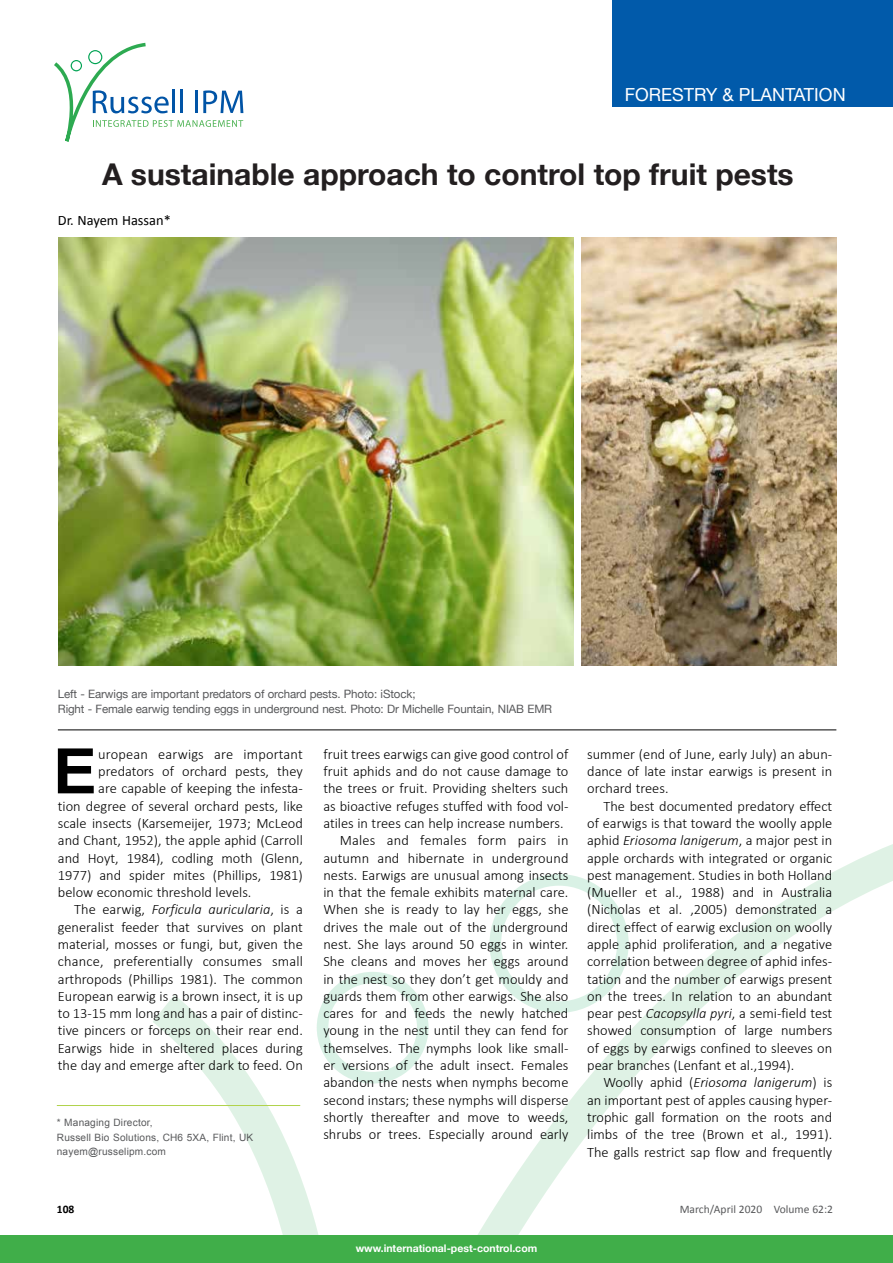
<style>
.page{position:relative;width:893px;height:1263px;background:#fff}
.page>*{position:absolute;margin:0;border:0;box-sizing:border-box;transform-origin:0 0}
.t1{font:700 62.7px "Arial";color:#000;scale:1.05 1}
.t2{font:700 34.65px "Calibri";color:#000}
.t3{font:700 30px "Helvetica Neue";color:#231f20}
.t4{font:18px "Helvetica Neue";color:#fff}
.t5{font:300 14.4px "Calibri";color:#000}
.t6{font:italic 300 14.4px "Calibri";color:#000}
.t7{font:14.4px "Calibri";color:#000}
.t8{font:11.55px/15.9px "Helvetica Neue";letter-spacing:-.01em;color:#58595b}
.t9{font:11.55px "Calibri";color:#58595b}
.t10{font:700 11.55px "Calibri";color:#000}
.t11{font:700 10.5px "Helvetica Neue";color:#fff}
.t12{font:10.05px/14.4px "Arial";letter-spacing:.02em;color:#58595b}
.s1{font-style:normal}
.s2{font-style:italic}
</style>
<div class="page">
<svg style="left:153px;top:844px;width:740px;height:391px"></svg>
<svg style="left:489px;top:874px;width:140px;height:139px"></svg>
<svg style="left:317px;top:972px;width:112px;height:111px"></svg>
<hr style="left:57px;top:1105px;width:243px;height:1px;background:#b1d34b">
<hr style="left:58px;top:730px;width:778px;height:1px;background:#000">
<img style="left:59px;top:238px;width:515px;height:428px">
<img style="left:582px;top:238px;width:254px;height:428px">
<div style="left:613px;top:0;width:280px;height:106px;background:#015aaa"></div>
<svg style="left:54px;top:43px;width:189px;height:99px"></svg>
<div style="left:79px;top:1191px;width:189px;height:72px;background:#fff"></div>
<div style="left:0;top:1235px;width:893px;height:28px;background:#40ae49"></div>
<p class="t4" style="left:625px;top:81px;width:222px">FORESTRY &amp; PLANTATION</p>
<p class="t2" style="left:58px;top:151px;width:699px">a sustainable approach to control top fruit pests</p>
<p class="t7" style="left:58px;top:211px;width:114px">Dr. Nayem Hassan*</p>
<p class="t3" style="left:102px;top:151px;width:693px">A sustainable approach to control top fruit pests</p>
<p class="t8" style="left:58px;top:686px;width:496px">Left - Earwigs are important predators of orchard pests. Photo: iStock;<br>Right - Female earwig tending eggs in underground nest. Photo: Dr Michelle Fountain, NIAB EMR</p>
<p class="t1" style="left:53px;top:729px;width:43px">E</p>
<p class="t5" style="left:98px;top:745px;width:206px">uropean earwigs are important</p>
<p class="t5" style="left:98px;top:762px;width:206px">predators of orchard pests, they</p>
<p class="t5" style="left:98px;top:780px;width:206px">are capable of keeping the infesta-</p>
<p class="t5" style="left:58px;top:797px;width:246px">tion degree of several orchard pests, like</p>
<p class="t5" style="left:58px;top:814px;width:246px">scale insects (Karsemeijer, 1973; McLeod</p>
<p class="t5" style="left:58px;top:831px;width:246px">and Chant, 1952), the apple aphid (Carroll</p>
<p class="t5" style="left:58px;top:849px;width:246px">and Hoyt, 1984), codling moth (Glenn,</p>
<p class="t5" style="left:58px;top:866px;width:246px">1977) and spider mites (Phillips, 1981)</p>
<p class="t5" style="left:58px;top:883px;width:195px">below economic threshold levels.</p>
<p class="t6" style="left:74px;top:901px;width:230px"><span class="s1">The earwig,</span> Forficula auricularia<span class="s1">, is a</span></p>
<p class="t5" style="left:58px;top:918px;width:246px">generalist feeder that survives on plant</p>
<p class="t5" style="left:58px;top:935px;width:246px">material, mosses or fungi, but, given the</p>
<p class="t5" style="left:58px;top:952px;width:246px">chance, preferentially consumes small</p>
<p class="t5" style="left:58px;top:970px;width:246px">arthropods (Phillips 1981). The common</p>
<p class="t5" style="left:58px;top:987px;width:246px">European earwig is a brown insect, it is up</p>
<p class="t5" style="left:58px;top:1004px;width:246px">to 13-15 mm long and has a pair of distinc-</p>
<p class="t5" style="left:58px;top:1022px;width:246px">tive pincers or forceps on their rear end.</p>
<p class="t5" style="left:58px;top:1039px;width:246px">Earwigs hide in sheltered places during</p>
<p class="t5" style="left:58px;top:1056px;width:246px">the day and emerge after dark to feed. On</p>
<p class="t12" style="left:57px;top:1116px;width:198px">* Managing Director,<br>Russell Bio Solutions, CH6 5XA, Flint, UK nayem@russelipm.com</p>
<p class="t5" style="left:323px;top:745px;width:247px">fruit trees earwigs can give good control of</p>
<p class="t5" style="left:323px;top:762px;width:247px">fruit aphids and do not cause damage to</p>
<p class="t5" style="left:323px;top:780px;width:247px">the trees or fruit. Providing shelters such</p>
<p class="t5" style="left:323px;top:797px;width:247px">as bioactive refuges stuffed with food vol-</p>
<p class="t5" style="left:323px;top:814px;width:242px">atiles in trees can help increase numbers.</p>
<p class="t5" style="left:340px;top:831px;width:230px">Males and females form pairs in</p>
<p class="t5" style="left:323px;top:849px;width:247px">autumn and hibernate in underground</p>
<p class="t5" style="left:323px;top:866px;width:247px">nests. Earwigs are unusual among insects</p>
<p class="t5" style="left:323px;top:883px;width:247px">in that the female exhibits maternal care.</p>
<p class="t5" style="left:323px;top:901px;width:247px">When she is ready to lay her eggs, she</p>
<p class="t5" style="left:323px;top:918px;width:247px">drives the male out of the underground</p>
<p class="t5" style="left:323px;top:935px;width:247px">nest. She lays around 50 eggs in winter.</p>
<p class="t5" style="left:323px;top:952px;width:247px">She cleans and moves her eggs around</p>
<p class="t5" style="left:323px;top:970px;width:247px">in the nest so they don’t get mouldy and</p>
<p class="t5" style="left:323px;top:987px;width:247px">guards them from other earwigs. She also</p>
<p class="t5" style="left:323px;top:1004px;width:247px">cares for and feeds the newly hatched</p>
<p class="t5" style="left:323px;top:1022px;width:247px">young in the nest until they can fend for</p>
<p class="t5" style="left:323px;top:1039px;width:247px">themselves. The nymphs look like small-</p>
<p class="t5" style="left:323px;top:1056px;width:247px">er versions of the adult insect. Females</p>
<p class="t5" style="left:323px;top:1073px;width:247px">abandon the nests when nymphs become</p>
<p class="t5" style="left:323px;top:1091px;width:247px">second instars; these nymphs will disperse</p>
<p class="t5" style="left:323px;top:1108px;width:247px">shortly thereafter and move to weeds,</p>
<p class="t5" style="left:323px;top:1125px;width:247px">shrubs or trees. Especially around early</p>
<p class="t5" style="left:587px;top:745px;width:247px">summer (end of June, early July) an abun-</p>
<p class="t5" style="left:587px;top:762px;width:247px">dance of late instar earwigs is present in</p>
<p class="t5" style="left:587px;top:780px;width:83px">orchard trees.</p>
<p class="t5" style="left:603px;top:797px;width:230px">The best documented predatory effect</p>
<p class="t5" style="left:587px;top:814px;width:247px">of earwigs is that toward the woolly apple</p>
<p class="t5" style="left:587px;top:831px;width:247px">aphid <span class="s2">Eriosoma lanigerum</span>, a major pest in</p>
<p class="t5" style="left:587px;top:849px;width:247px">apple orchards with integrated or organic</p>
<p class="t5" style="left:587px;top:866px;width:247px">pest management. Studies in both Holland</p>
<p class="t5" style="left:587px;top:883px;width:247px">(Mueller et al., 1988) and in Australia</p>
<p class="t5" style="left:587px;top:901px;width:247px">(Nicholas et al. ,2005) demonstrated a</p>
<p class="t5" style="left:587px;top:918px;width:247px">direct effect of earwig exclusion on woolly</p>
<p class="t5" style="left:587px;top:935px;width:247px">apple aphid proliferation, and a negative</p>
<p class="t5" style="left:587px;top:952px;width:247px">correlation between degree of aphid infes-</p>
<p class="t5" style="left:587px;top:970px;width:247px">tation and the number of earwigs present</p>
<p class="t5" style="left:587px;top:987px;width:247px">on the trees. In relation to an abundant</p>
<p class="t5" style="left:587px;top:1004px;width:247px">pear pest <span class="s2">Cacopsylla pyri</span>, a semi-field test</p>
<p class="t5" style="left:587px;top:1022px;width:247px">showed consumption of large numbers</p>
<p class="t5" style="left:587px;top:1039px;width:247px">of eggs by earwigs confined to sleeves on</p>
<p class="t5" style="left:587px;top:1056px;width:209px">pear branches (Lenfant et al.,1994).</p>
<p class="t6" style="left:603px;top:1073px;width:230px"><span class="s1">Woolly aphid (</span>Eriosoma lanigerum<span class="s1">) is</span></p>
<p class="t5" style="left:587px;top:1091px;width:247px">an important pest of apples causing hyper-</p>
<p class="t5" style="left:587px;top:1108px;width:247px">trophic gall formation on the roots and</p>
<p class="t5" style="left:587px;top:1125px;width:247px">limbs of the tree (Brown et al., 1991).</p>
<p class="t5" style="left:587px;top:1143px;width:247px">The galls restrict sap flow and frequently</p>
<p class="t10" style="left:57px;top:1202px;width:19px">108</p>
<p class="t9" style="left:680px;top:1202px;width:155px">March/April 2020 Volume 62:2</p>
<p class="t11" style="left:356px;top:1240px;width:183px">www.international-pest-control.com</p>
</div>
